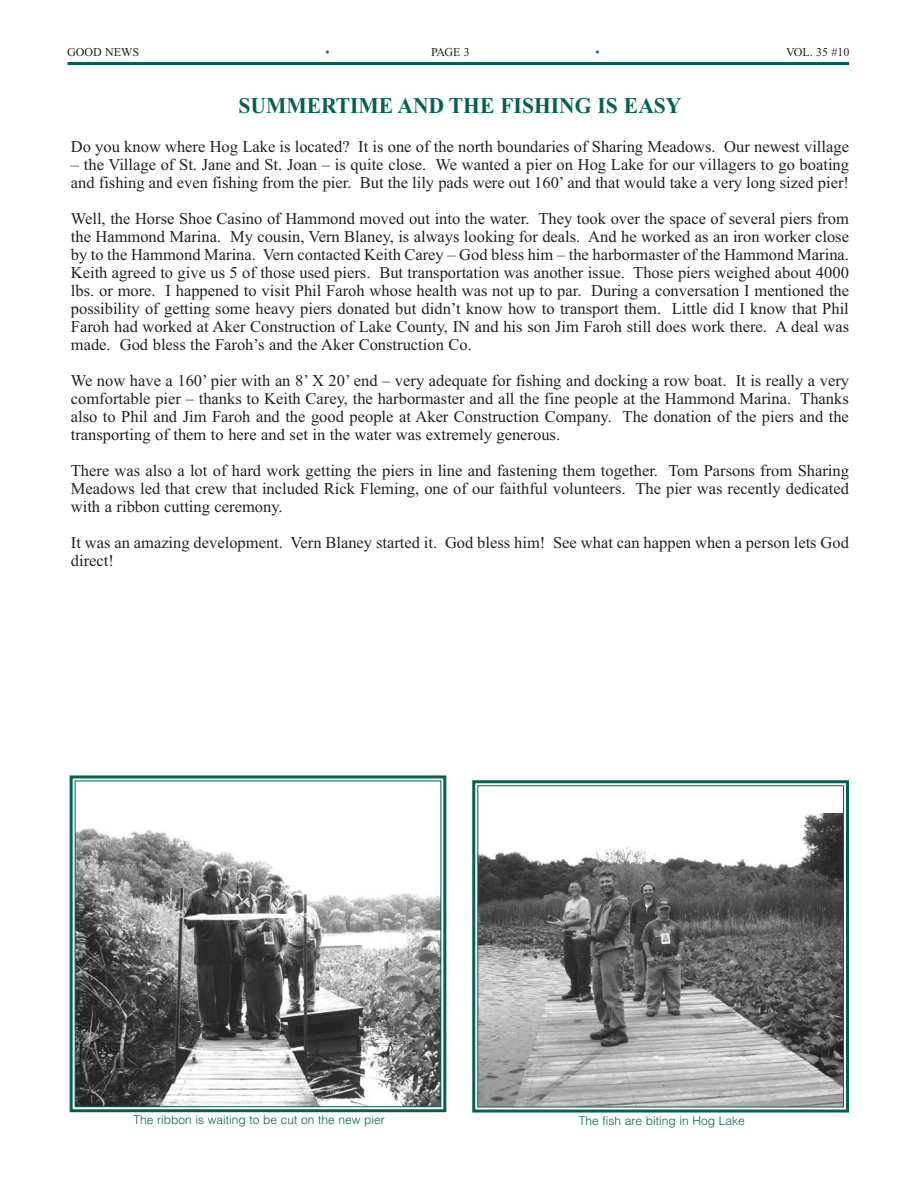
<style>
.page{position:relative;width:918px;height:1188px;background:#fff}
.page>*{position:absolute;margin:0;border:0;box-sizing:border-box;transform-origin:0 0}
.t1{font:700 22.5px "Times New Roman";color:#046152;scale:.96 1}
.t2{font:16.5px/18px "Times New Roman MS";color:#231f20;text-align:justify}
.t3{font:300 12px "Helvetica";color:#046152}
.t4{font:12px "Times New Roman";color:#231f20}
.t5{font:12px "Times New Roman";color:#046152}
</style>
<div class="page">
<hr style="left:68px;top:62px;width:781px;height:3px;background:#046152">
<img style="left:479px;top:813px;width:363px;height:293px">
<div style="left:472px;top:780px;width:377px;height:333px;border:3px solid #046152"></div>
<div style="left:477px;top:785px;width:367px;height:323px;border:1px solid #046152"></div>
<img style="left:77px;top:828px;width:362px;height:277px">
<div style="left:70px;top:775px;width:376px;height:337px;border:3px solid #046152"></div>
<div style="left:75px;top:780px;width:366px;height:327px;border:1px solid #046152"></div>
<p class="t4" style="left:67px;top:48px;width:73px">GOOD NEWS</p>
<p class="t5" style="left:325px;top:48px;width:6px">•</p>
<p class="t4" style="left:431px;top:48px;width:40px">PAGE 3</p>
<p class="t5" style="left:595px;top:48px;width:6px">•</p>
<p class="t4" style="left:786px;top:48px;width:65px">VOL. 35 #10</p>
<h1 class="t1" style="left:238px;top:98px;width:463px">SUMMERTIME AND THE FISHING IS EASY</h1>
<p class="t2" style="left:71px;top:138px;width:780px">Do you know where Hog Lake is located? It is one of the north boundaries of Sharing Meadows. Our newest village</p>
<p class="t2" style="left:71px;top:156px;width:780px">– the Village of St. Jane and St. Joan – is quite close. We wanted a pier on Hog Lake for our villagers to go boating and fishing and even fishing from the pier. But the lily pads were out 160’ and that would take a very long sized pier!</p>
<p class="t2" style="left:71px;top:210px;width:780px">Well, the Horse Shoe Casino of Hammond moved out into the water. They took over the space of several piers from the Hammond Marina. My cousin, Vern Blaney, is always looking for deals. And he worked as an iron worker close by to the Hammond Marina. Vern contacted Keith Carey – God bless him – the harbormaster of the Hammond Marina.<br>Keith agreed to give us 5 of those used piers. But transportation was another issue. Those piers weighed about 4000 lbs. or more. I happened to visit Phil Faroh whose health was not up to par. During a conversation I mentioned the possibility of getting some heavy piers donated but didn’t know how to transport them. Little did I know that Phil Faroh had worked at Aker Construction of Lake County, IN and his son Jim Faroh still does work there. A deal was made. God bless the Faroh’s and the Aker Construction Co.</p>
<p class="t2" style="left:71px;top:372px;width:780px">We now have a 160’ pier with an 8’ X 20’ end – very adequate for fishing and docking a row boat. It is really a very comfortable pier – thanks to Keith Carey, the harbormaster and all the fine people at the Hammond Marina. Thanks also to Phil and Jim Faroh and the good people at Aker Construction Company. The donation of the piers and the transporting of them to here and set in the water was extremely generous.</p>
<p class="t2" style="left:71px;top:462px;width:780px">There was also a lot of hard work getting the piers in line and fastening them together. Tom Parsons from Sharing Meadows led that crew that included Rick Fleming, one of our faithful volunteers. The pier was recently dedicated with a ribbon cutting ceremony.</p>
<p class="t2" style="left:71px;top:534px;width:780px">It was an amazing development. Vern Blaney started it. God bless him! See what can happen when a person lets God direct!</p>
<p class="t3" style="left:134px;top:1113px;width:253px">The ribbon is waiting to be cut on the new pier</p>
<p class="t3" style="left:579px;top:1113px;width:167px">The fish are biting in Hog Lake</p>
</div>
